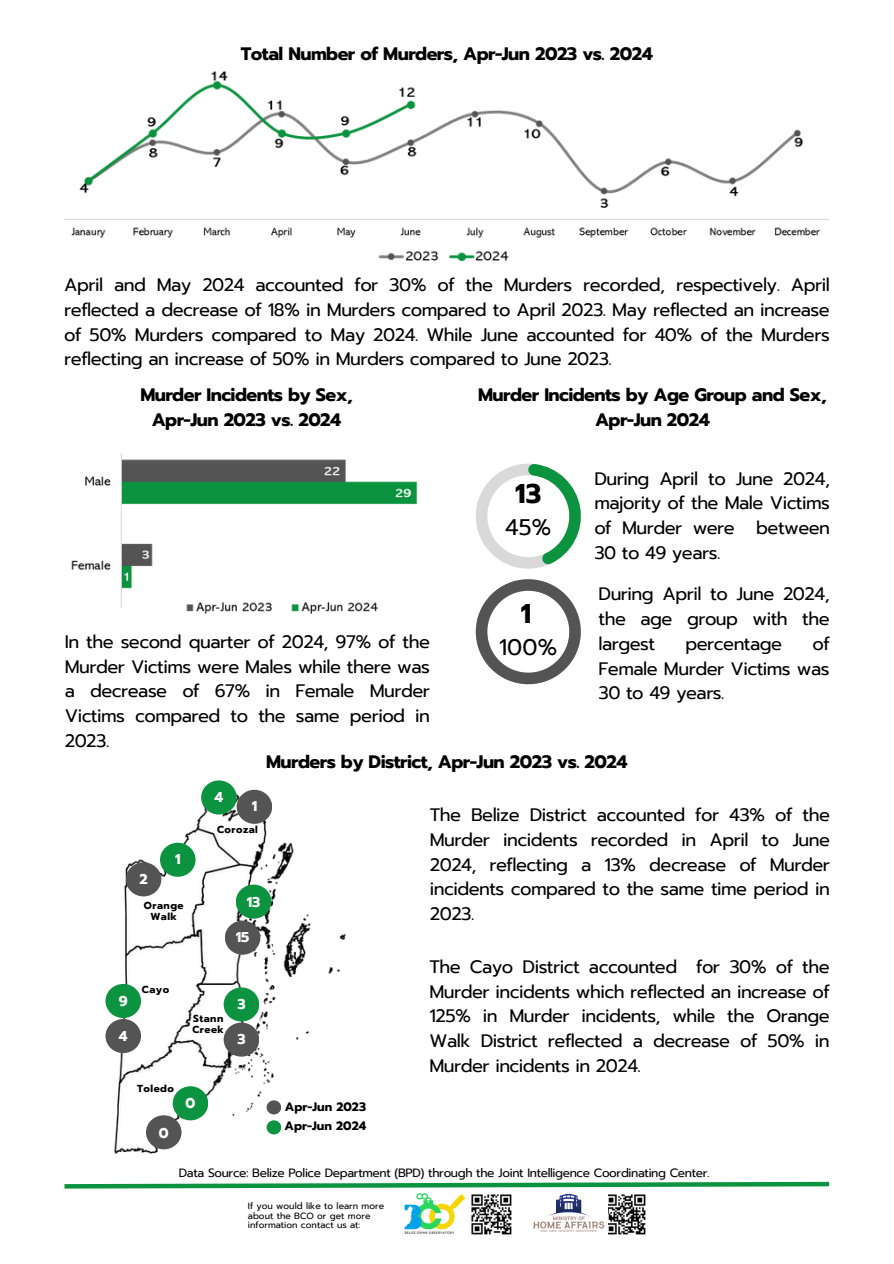
<style>
.page{position:relative;width:894px;height:1264px;background:#fff}
.page>*{position:absolute;margin:0;border:0;box-sizing:border-box;transform-origin:0 0}
.t1{font:700 27px "Prompt";color:#000}
.t2{font:22.5px "Prompt";color:#000}
.t3{font:18px/24.8px "Prompt";letter-spacing:-.03em;color:#000;text-align:justify}
.t4{font:700 18px/24.8px "Prompt";letter-spacing:-.03em;color:#000;text-align:center}
.t5{font:700 14.25px "Prompt";color:#fff}
.t6{font:700 12.15px "Prompt";color:#000}
.t7{font:12px "Prompt";letter-spacing:-.03em;color:#000}
.t8{font:700 10.2px/11.4px "Prompt";letter-spacing:.045em;color:#000}
.t9{font:9px/9.8px "Prompt";color:#000}
</style>
<div class="page">
<svg style="left:476px;top:463px;width:104px;height:105px"></svg>
<svg style="left:475px;top:579px;width:105px;height:105px"></svg>
<img style="left:106px;top:786px;width:240px;height:368px">
<div style="left:201px;top:780px;width:35px;height:34px;background:#0b933f;border-radius:50%"></div>
<div style="left:236px;top:789px;width:36px;height:34px;background:#545454;border-radius:50%"></div>
<div style="left:223px;top:987px;width:36px;height:34px;background:#0b933f;border-radius:50%"></div>
<div style="left:223px;top:1022px;width:36px;height:34px;background:#545454;border-radius:50%"></div>
<div style="left:173px;top:1086px;width:35px;height:34px;background:#0b933f;border-radius:50%"></div>
<div style="left:146px;top:1115px;width:35px;height:34px;background:#545454;border-radius:50%"></div>
<div style="left:160px;top:842px;width:35px;height:34px;background:#0b933f;border-radius:50%"></div>
<div style="left:126px;top:862px;width:35px;height:34px;background:#545454;border-radius:50%"></div>
<div style="left:105px;top:983px;width:36px;height:35px;background:#0b933f;border-radius:50%"></div>
<div style="left:105px;top:1019px;width:36px;height:34px;background:#545454;border-radius:50%"></div>
<div style="left:266px;top:1120px;width:15px;height:14px;background:#0b933f;border-radius:50%"></div>
<div style="left:266px;top:1100px;width:15px;height:14px;background:#545454;border-radius:50%"></div>
<div style="left:236px;top:884px;width:35px;height:34px;background:#0b933f;border-radius:50%"></div>
<div style="left:225px;top:920px;width:35px;height:34px;background:#545454;border-radius:50%"></div>
<img style="left:471px;top:1194px;width:41px;height:40px">
<img style="left:608px;top:1194px;width:38px;height:40px">
<img style="left:404px;top:1193px;width:62px;height:40px">
<img style="left:533px;top:1193px;width:72px;height:39px">
<svg style="left:64px;top:1181px;width:766px;height:8px"></svg>
<img style="left:71px;top:453px;width:347px;height:161px">
<img style="left:65px;top:70px;width:763px;height:191px">
<h4 class="t4" style="left:241px;top:41px;width:413px">Total Number of Murders, Apr-Jun 2023 vs. 2024</h4>
<p class="t3" style="left:64px;top:272px;width:766px">April and May 2024 accounted for 30% of the Murders recorded, respectively. April reflected a decrease of 18% in Murders compared to April 2023. May reflected an increase of 50% Murders compared to May 2024. While June accounted for 40% of the Murders reflecting an increase of 50% in Murders compared to June 2023.</p>
<h3 class="t4" style="left:140px;top:382px;width:214px">Murder Incidents by Sex,<br>Apr-Jun 2023 vs. 2024</h3>
<h3 class="t3" style="left:65px;top:629px;width:366px">In the second quarter of 2024, 97% of the Murder Victims were Males while there was a decrease of 67% in Female Murder Victims compared to the same period in 2023.</h3>
<h5 class="t4" style="left:478px;top:382px;width:350px">Murder Incidents by Age Group and Sex,<br>Apr-Jun 2024</h5>
<p class="t1" style="left:515px;top:473px;width:27px">13</p>
<p class="t2" style="left:505px;top:511px;width:48px">45%</p>
<p class="t1" style="left:520px;top:593px;width:12px">1</p>
<p class="t2" style="left:499px;top:631px;width:60px">100%</p>
<p class="t3" style="left:594px;top:466px;width:237px">During April to June 2024, majority of the Male Victims of Murder were between 30 to 49 years.</p>
<h4 class="t3" style="left:598px;top:582px;width:232px">During April to June 2024, the age group with the largest</h4>
<h4 class="t3" style="left:598px;top:631px;width:232px;text-indent:214px">of Female Murder Victims was 30 to 49 years.</h4>
<h4 class="t3" style="left:685px;top:631px;width:98px">percentage</h4>
<h6 class="t5" style="left:119px;top:990px;width:10px">9</h6>
<p class="t5" style="left:119px;top:1025px;width:10px">4</p>
<p class="t5" style="left:139px;top:868px;width:10px">2</p>
<p class="t5" style="left:175px;top:848px;width:7px">1</p>
<p class="t8" style="left:144px;top:899px;width:41px;text-align:center">Orange<br>Walk</p>
<h3 class="t8" style="left:142px;top:984px;width:29px">Cayo</h3>
<h3 class="t8" style="left:137px;top:1083px;width:38px">Toledo</h3>
<p class="t4" style="left:266px;top:749px;width:363px">Murders by District, Apr-Jun 2023 vs. 2024</p>
<h6 class="t3" style="left:429px;top:802px;width:401px">The Belize District accounted for 43% of the Murder incidents recorded in April to June 2024, reflecting a 13% decrease of Murder incidents compared to the same time period in 2023.</h6>
<p class="t3" style="left:429px;top:954px;width:401px">The Cayo District accounted for 30% of the Murder incidents which reflected an increase of 125% in Murder incidents, while the Orange Walk District reflected a decrease of 50% in Murder incidents in 2024.</p>
<p class="t5" style="left:214px;top:786px;width:10px">4</p>
<h1 class="t5" style="left:251px;top:795px;width:7px">1</h1>
<h1 class="t8" style="left:217px;top:824px;width:42px">Corozal</h1>
<p class="t5" style="left:247px;top:891px;width:15px">13</p>
<h3 class="t5" style="left:236px;top:926px;width:15px">15</h3>
<h3 class="t5" style="left:237px;top:993px;width:10px">3</h3>
<h2 class="t5" style="left:237px;top:1028px;width:10px">3</h2>
<h2 class="t8" style="left:192px;top:1012px;width:33px">Stann<br>Creek</h2>
<p class="t5" style="left:159px;top:1122px;width:11px">0</p>
<h2 class="t5" style="left:185px;top:1092px;width:11px">0</h2>
<p class="t6" style="left:285px;top:1098px;width:83px">Apr-Jun 2023</p>
<p class="t6" style="left:284px;top:1117px;width:83px">Apr-Jun 2024</p>
<h6 class="t7" style="left:179px;top:1163px;width:532px">Data Source: Belize Police Department (BPD) through the Joint Intelligence Coordinating Center.</h6>
<p class="t9" style="left:248px;top:1200px;width:138px">If you would like to learn more about the BCO or get more information contact us at:</p>
</div>
